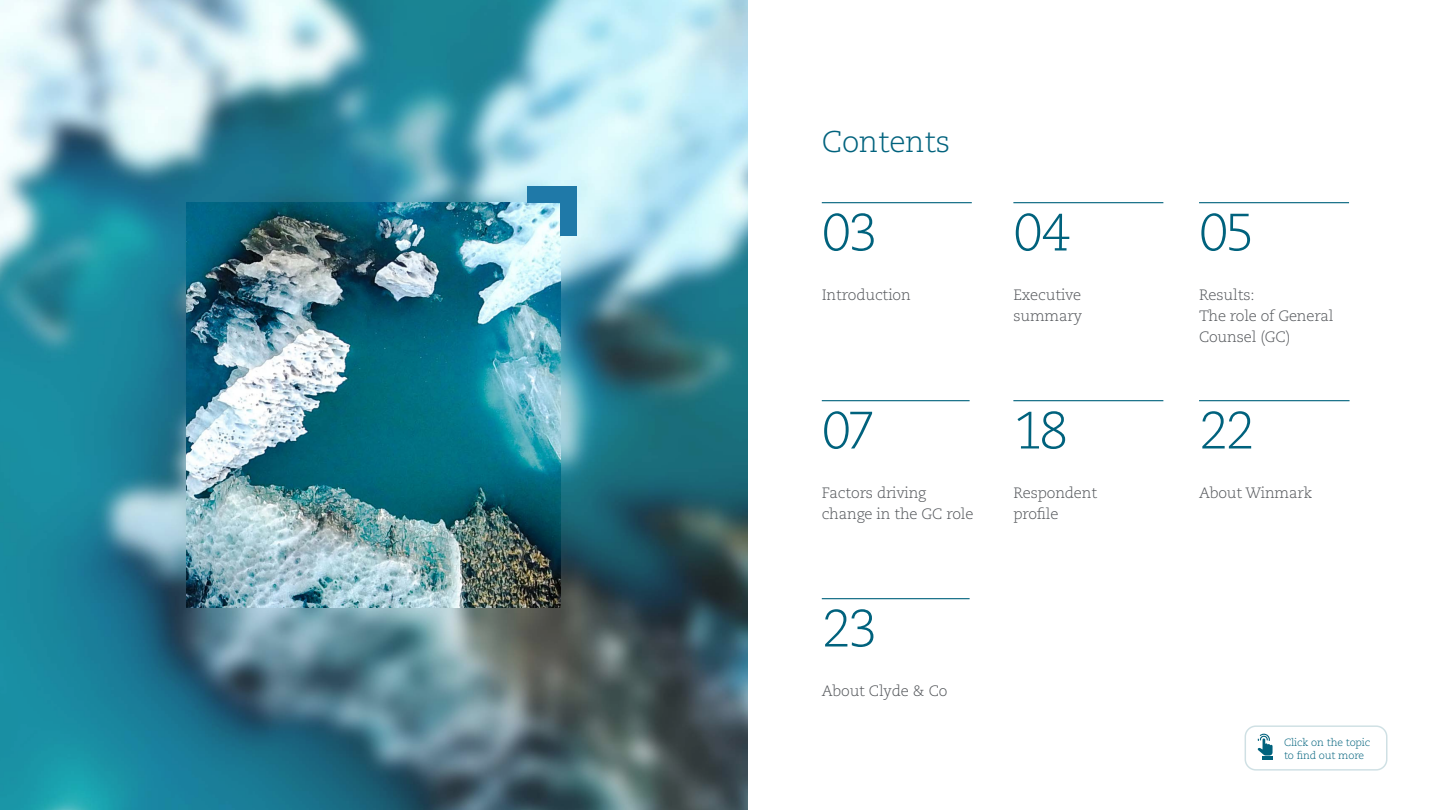
<style>
.page{position:relative;width:1440px;height:810px;background:#fff}
.page>*{position:absolute;margin:0;border:0;box-sizing:border-box;transform-origin:0 0}
.t1{font:300 52.5px "Caecilia LT Pro 45";letter-spacing:-.055em;color:#00627d}
.t2{font:300 30px "Caecilia LT Pro 45";letter-spacing:-.01em;color:#00627d}
.t3{font:300 15px/21px "Caecilia LT Pro 45";letter-spacing:-.01em;color:#53565a}
.t4{font:300 10.5px/13.5px "Caecilia LT Pro 45";letter-spacing:-.01em;color:#00627d}
</style>
<div class="page">
<img style="left:0;top:0;width:748px;height:810px">
<img style="left:187px;top:203px;width:374px;height:405px">
<hr style="left:822px;top:202px;width:150px;height:1px;background:#00627d">
<hr style="left:822px;top:400px;width:148px;height:1px;background:#00627d">
<hr style="left:1013px;top:202px;width:150px;height:1px;background:#00627d">
<hr style="left:822px;top:598px;width:148px;height:1px;background:#00627d">
<hr style="left:1013px;top:400px;width:150px;height:1px;background:#00627d">
<hr style="left:1199px;top:202px;width:150px;height:1px;background:#00627d">
<hr style="left:1199px;top:400px;width:151px;height:1px;background:#00627d">
<div style="left:1245px;top:725px;width:143px;height:46px;border:2px solid #77a8b3;border-radius:10px"></div>
<hr style="left:1262px;top:756px;width:11px;height:4px;background:#00627d">
<svg style="left:1258px;top:734px;width:15px;height:22px"></svg>
<div style="left:561px;top:186px;width:16px;height:50px;background:#1f79a8"></div>
<div style="left:528px;top:186px;width:49px;height:17px;background:#1f79a8"></div>
<h2 class="t2" style="left:822px;top:122px;width:130px">Contents</h2>
<h1 class="t1" style="left:822px;top:198px;width:57px">03</h1>
<p class="t3" style="left:822px;top:284px;width:91px">Introduction</p>
<h1 class="t1" style="left:822px;top:396px;width:56px">07</h1>
<p class="t3" style="left:822px;top:482px;width:153px">Factors driving change in the GC role</p>
<h1 class="t1" style="left:822px;top:594px;width:57px">23</h1>
<p class="t3" style="left:822px;top:680px;width:127px">About Clyde &amp; Co</p>
<h1 class="t1" style="left:1013px;top:198px;width:59px">04</h1>
<p class="t3" style="left:1013px;top:284px;width:70px">Executive summary</p>
<h1 class="t1" style="left:1013px;top:396px;width:56px">18</h1>
<p class="t3" style="left:1013px;top:482px;width:85px">Respondent profile</p>
<h1 class="t1" style="left:1199px;top:198px;width:57px">05</h1>
<p class="t3" style="left:1199px;top:284px;width:136px">Results:<br>The role of General<br>Counsel (GC)</p>
<h1 class="t1" style="left:1199px;top:396px;width:57px">22</h1>
<p class="t3" style="left:1199px;top:482px;width:115px">About Winmark</p>
<p class="t4" style="left:1284px;top:735px;width:88px">Click on the topic to find out more</p>
</div>
